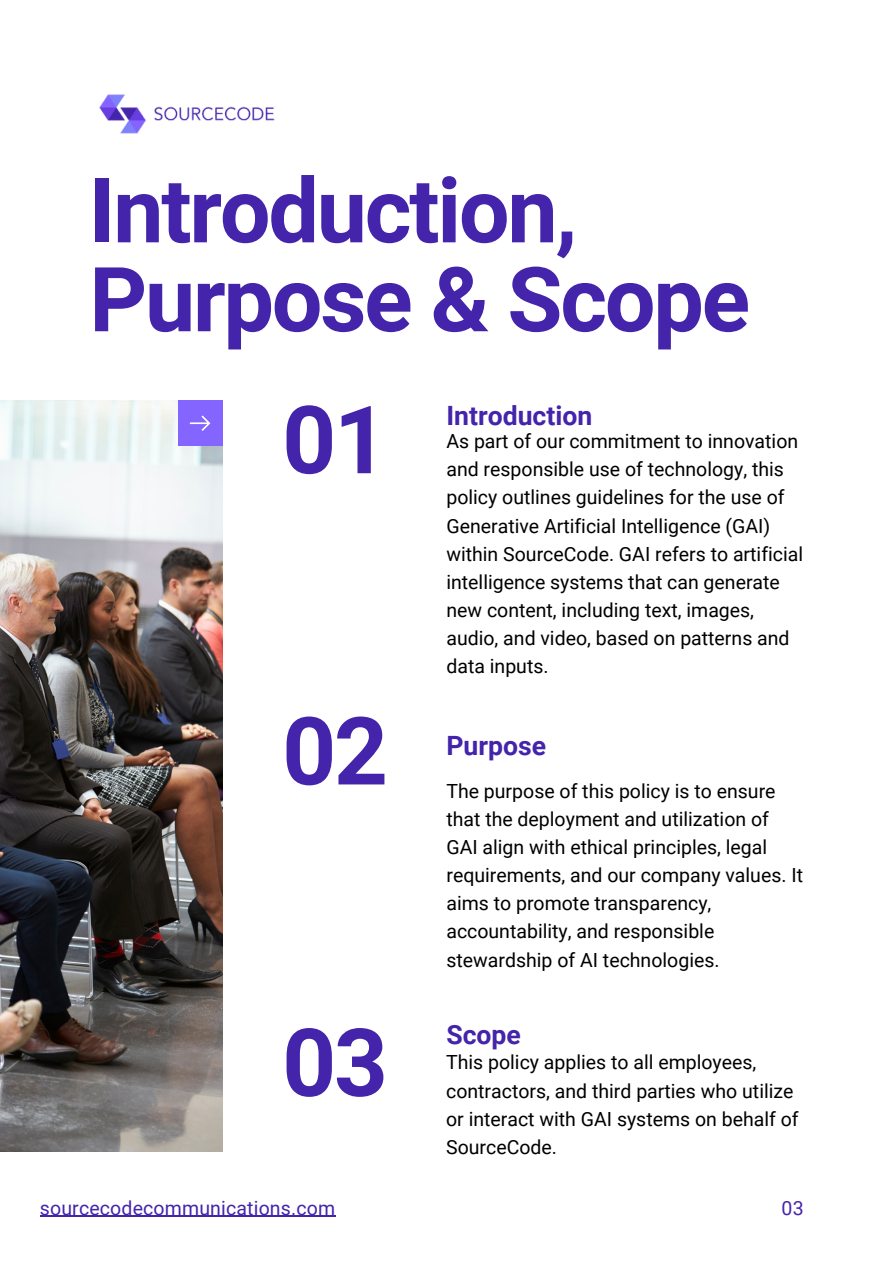
<style>
.page{position:relative;width:894px;height:1264px;background:#fff}
.page>*{position:absolute;margin:0;border:0;box-sizing:border-box;transform-origin:0 0}
.t1{font:700 94.2px "Roboto";color:#4424ab}
.t2{font:700 89.7px/88.8px "Roboto";letter-spacing:-.025em;color:#4424ab}
.t3{font:700 26.55px "Roboto";color:#4424ab}
.t4{font:19.5px/28.2px "Roboto";color:#000}
.t5{font:19.5px "Roboto";letter-spacing:.01em;color:#4424ab}
</style>
<div class="page">
<img style="left:0;top:400px;width:223px;height:751px">
<div style="left:178px;top:400px;width:45px;height:45px;background:#8465ff"></div>
<svg style="left:190px;top:415px;width:20px;height:16px"></svg>
<img style="left:99px;top:94px;width:176px;height:40px">
<hr style="left:40px;top:1215px;width:295px;height:1px;background:#4424ab">
<h2 class="t2" style="left:89px;top:167px;width:662px">Introduction,<br>Purpose &amp; Scope</h2>
<h1 class="t1" style="left:282px;top:386px;width:107px">01</h1>
<h1 class="t1" style="left:282px;top:697px;width:107px">02</h1>
<h3 class="t3" style="left:446px;top:400px;width:147px">Introduction</h3>
<p class="t4" style="left:446px;top:427px;width:358px">As part of our commitment to innovation and responsible use of technology, this policy outlines guidelines for the use of Generative Artificial Intelligence (GAI) within SourceCode. GAI refers to artificial intelligence systems that can generate new content, including text, images, audio, and video, based on patterns and data inputs.</p>
<h3 class="t3" style="left:446px;top:730px;width:101px">Purpose</h3>
<p class="t4" style="left:446px;top:777px;width:358px">The purpose of this policy is to ensure that the deployment and utilization of GAI align with ethical principles, legal requirements, and our company values. It aims to promote transparency, accountability, and responsible stewardship of AI technologies.</p>
<h1 class="t1" style="left:282px;top:1008px;width:107px">03</h1>
<h3 class="t3" style="left:446px;top:1019px;width:76px">Scope</h3>
<p class="t4" style="left:446px;top:1048px;width:354px">This policy applies to all employees, contractors, and third parties who utilize or interact with GAI systems on behalf of SourceCode.</p>
<p class="t5" style="left:40px;top:1196px;width:296px">sourcecodecommunications.com</p>
<p class="t5" style="left:781px;top:1196px;width:24px">03</p>
</div>
